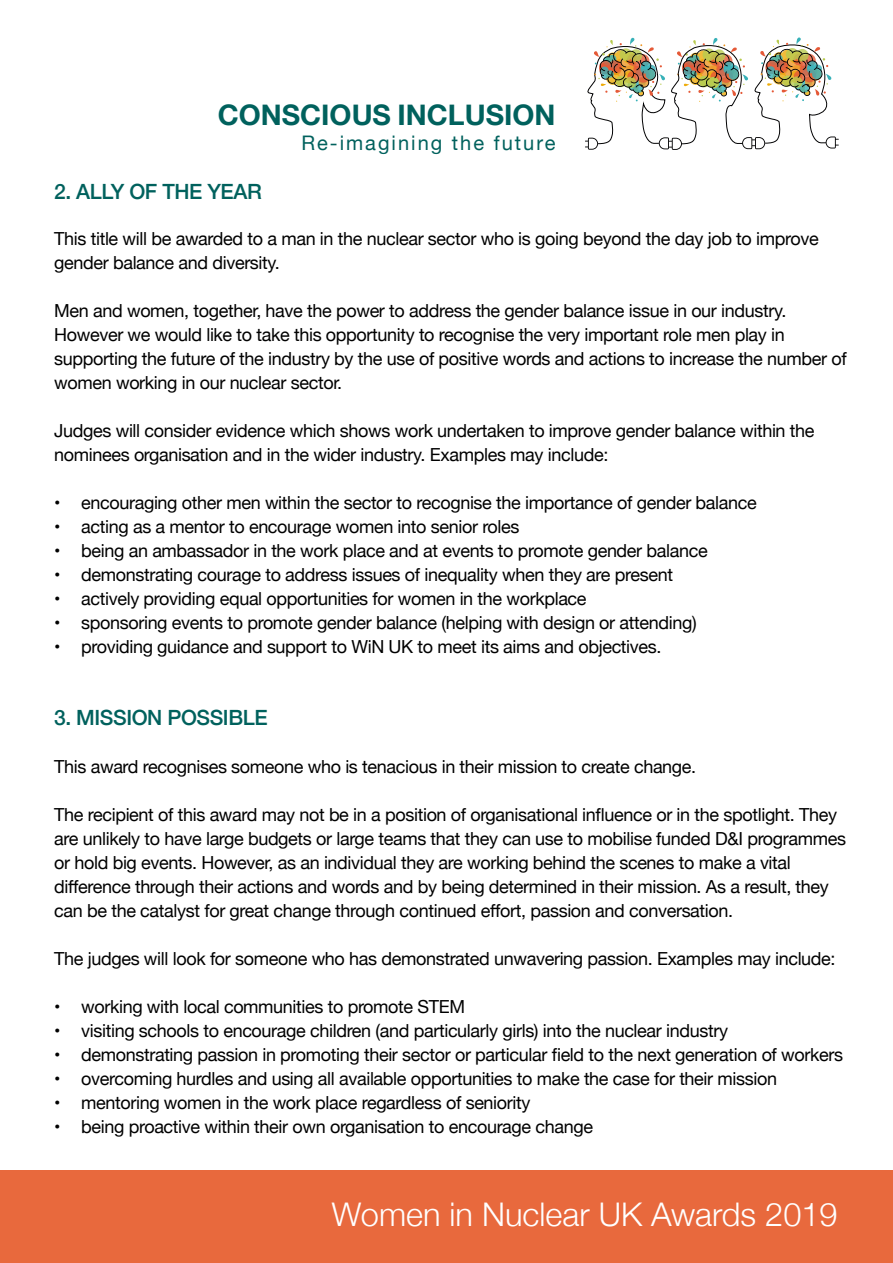
<style>
.page{position:relative;width:893px;height:1263px;background:#fff}
.page>*{position:absolute;margin:0;border:0;box-sizing:border-box;transform-origin:0 0}
.t1{font:300 32.55px "Helvetica Neue";color:#fff}
.t2{font:700 28.35px "Helvetica Neue";color:#00615d}
.t3{font:500 21px "Helvetica Neue";letter-spacing:-.02em;color:#00615d}
.t4{font:20.1px "Helvetica Neue";letter-spacing:.1em;color:#00615d}
.t5{font:18px/24px "Helvetica Neue";letter-spacing:-.02em;color:#000}
</style>
<div class="page">
<div style="left:0;top:1170px;width:893px;height:93px;background:#e8693d"></div>
<svg style="left:585px;top:37px;width:254px;height:113px"></svg>
<h2 class="t2" style="left:218px;top:93px;width:339px">CONSCIOUS INCLUSION</h2>
<p class="t4" style="left:301px;top:128px;width:256px">Re-imagining the future</p>
<p class="t3" style="left:54px;top:175px;width:209px">2. ALLY OF THE YEAR</p>
<p class="t5" style="left:54px;top:227px;width:766px">This title will be awarded to a man in the nuclear sector who is going beyond the day job to improve gender balance and diversity.</p>
<p class="t5" style="left:54px;top:299px;width:794px">Men and women, together, have the power to address the gender balance issue in our industry.<br>However we would like to take this opportunity to recognise the very important role men play in supporting the future of the industry by the use of positive words and actions to increase the number of women working in our nuclear sector.</p>
<p class="t5" style="left:54px;top:419px;width:762px">Judges will consider evidence which shows work undertaken to improve gender balance within the nominees organisation and in the wider industry. Examples may include:</p>
<p class="t5" style="left:54px;top:491px;width:704px">• encouraging other men within the sector to recognise the importance of gender balance</p>
<p class="t5" style="left:54px;top:515px;width:467px">• acting as a mentor to encourage women into senior roles</p>
<p class="t5" style="left:54px;top:539px;width:655px">• being an ambassador in the work place and at events to promote gender balance</p>
<p class="t5" style="left:54px;top:563px;width:620px">• demonstrating courage to address issues of inequality when they are present</p>
<p class="t5" style="left:54px;top:587px;width:534px">• actively providing equal opportunities for women in the workplace</p>
<p class="t5" style="left:54px;top:611px;width:644px">• sponsoring events to promote gender balance (helping with design or attending)</p>
<p class="t5" style="left:54px;top:635px;width:609px">• providing guidance and support to WiN UK to meet its aims and objectives.</p>
<p class="t3" style="left:54px;top:700px;width:215px">3. MISSION POSSIBLE</p>
<p class="t5" style="left:54px;top:755px;width:643px">This award recognises someone who is tenacious in their mission to create change.</p>
<p class="t5" style="left:54px;top:803px;width:793px">The recipient of this award may not be in a position of organisational influence or in the spotlight. They are unlikely to have large budgets or large teams that they can use to mobilise funded D&amp;I programmes or hold big events. However, as an individual they are working behind the scenes to make a vital difference through their actions and words and by being determined in their mission. As a result, they can be the catalyst for great change through continued effort, passion and conversation.</p>
<p class="t5" style="left:54px;top:947px;width:783px">The judges will look for someone who has demonstrated unwavering passion. Examples may include:</p>
<p class="t5" style="left:54px;top:995px;width:412px">• working with local communities to promote STEM</p>
<p class="t5" style="left:54px;top:1019px;width:675px">• visiting schools to encourage children (and particularly girls) into the nuclear industry</p>
<p class="t5" style="left:54px;top:1043px;width:790px">• demonstrating passion in promoting their sector or particular field to the next generation of workers</p>
<p class="t5" style="left:54px;top:1067px;width:724px">• overcoming hurdles and using all available opportunities to make the case for their mission</p>
<p class="t5" style="left:54px;top:1091px;width:478px">• mentoring women in the work place regardless of seniority</p>
<p class="t5" style="left:54px;top:1115px;width:540px">• being proactive within their own organisation to encourage change</p>
<h1 class="t1" style="left:332px;top:1188px;width:507px">Women in Nuclear UK Awards 2019</h1>
</div>
